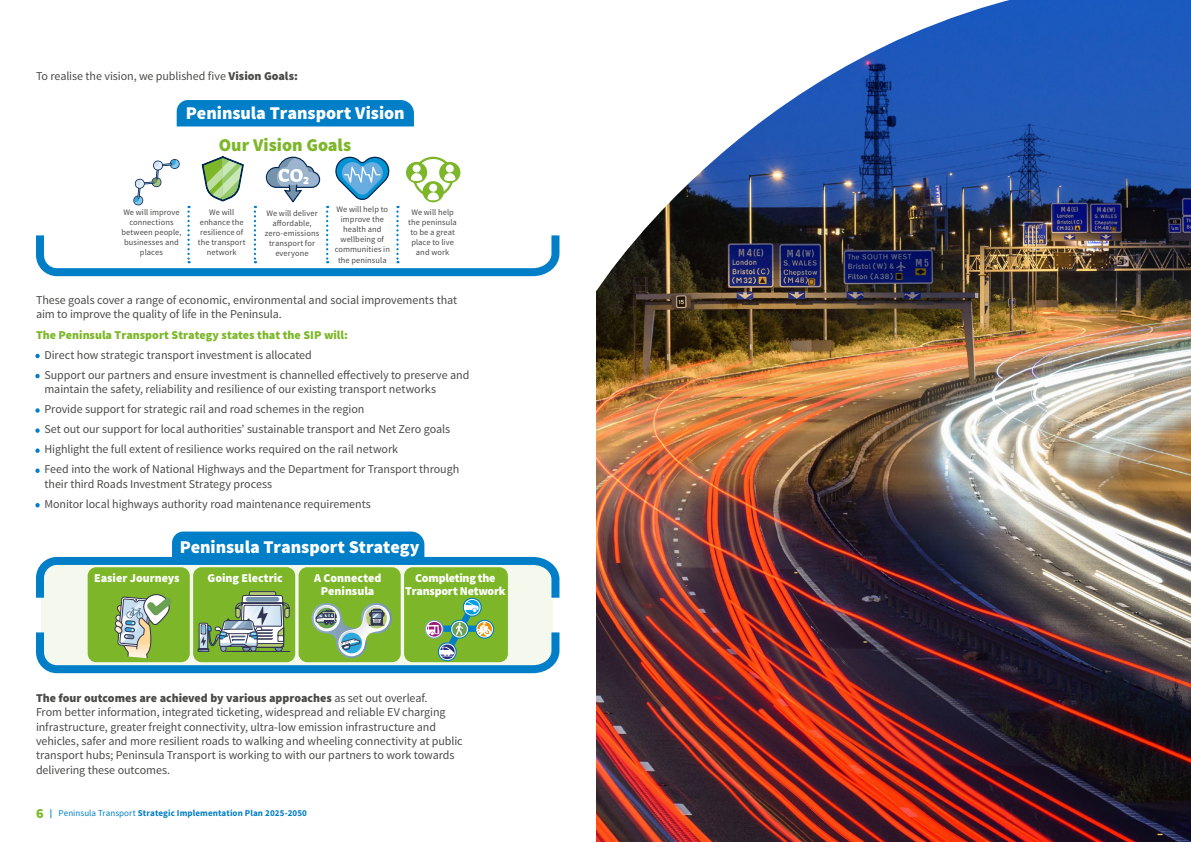
<style>
.page{position:relative;width:1191px;height:842px;background:#fff}
.page>*{position:absolute;margin:0;border:0;box-sizing:border-box;transform-origin:0 0}
.sub_head_1{font:900 18px "Source Sans Pro";color:#fff}
.sub_head_1-2{font:900 18px "Source Sans Pro";color:#7db729}
.t1{font:12px/14.4px "Source Sans Pro";letter-spacing:-.005em;color:#4a4a49}
.t2{font:900 12px/13px "Source Sans Pro";letter-spacing:-.005em;color:#fff;text-align:center}
.t3{font:900 12px "Source Sans Pro";color:#7db729}
.t4{font:700 9px "Source Sans Pro";letter-spacing:.01em;color:#007ec7}
.body_text{font:8.4px/10.1px "Source Sans Pro";letter-spacing:.01em;color:#4a4a49;text-align:center}
.s1{font-weight:900}
.s2{font-size:10px;color:#007ec7}
.s3{font-weight:900;font-size:14px;color:#7db729}
.s4{font-weight:400}
</style>
<div class="page">
<img style="left:597px;top:291px;width:594px;height:551px">
<img style="left:596px;top:0;width:595px;height:291px">
<div style="left:177px;top:100px;width:237px;height:26px;background:#007ec7"></div>
<svg style="left:36px;top:156px;width:524px;height:121px"></svg>
<svg style="left:36px;top:531px;width:524px;height:143px;background:#89bc94"></svg>
<p class="t1" style="left:36px;top:69px;width:263px">To realise the vision, we published five <span class="s1">Vision Goals:</span></p>
<p class="sub_head_1" style="left:186px;top:101px;width:220px">Peninsula Transport Vision</p>
<p class="sub_head_1-2" style="left:219px;top:133px;width:134px">Our Vision Goals</p>
<p class="body_text" style="left:121px;top:207px;width:62px">We will improve connections between people, businesses and places</p>
<p class="body_text" style="left:198px;top:207px;width:49px">We will enhance the resilience of the transport network</p>
<p class="body_text" style="left:265px;top:208px;width:56px">We will deliver affordable, zero-emissions transport for everyone</p>
<p class="body_text" style="left:335px;top:204px;width:57px">We will help to improve the health and wellbeing of communities in the peninsula</p>
<p class="body_text" style="left:408px;top:207px;width:50px">We will help the peninsula to be a great place to live and work</p>
<p class="t1" style="left:36px;top:293px;width:422px">These goals cover a range of economic, environmental and social improvements that aim to improve the quality of life in the Peninsula.</p>
<p class="t3" style="left:36px;top:327px;width:313px">The Peninsula Transport Strategy states that the SIP will:</p>
<p class="t1" style="left:36px;top:348px;width:277px"><span class="s2">•</span> Direct how strategic transport investment is allocated</p>
<p class="t1" style="left:45px;top:368px;width:426px;text-indent:-9px"><span class="s2">•</span> Support our partners and ensure investment is channelled effectively to preserve and maintain the safety, reliability and resilience of our existing transport networks</p>
<p class="t1" style="left:36px;top:402px;width:330px"><span class="s2">•</span> Provide support for strategic rail and road schemes in the region</p>
<p class="t1" style="left:36px;top:422px;width:416px"><span class="s2">•</span> Set out our support for local authorities’ sustainable transport and Net Zero goals</p>
<p class="t1" style="left:36px;top:442px;width:364px"><span class="s2">•</span> Highlight the full extent of resilience works required on the rail network</p>
<p class="t1" style="left:45px;top:462px;width:416px;text-indent:-9px"><span class="s2">•</span> Feed into the work of National Highways and the Department for Transport through their third Roads Investment Strategy process</p>
<p class="t1" style="left:36px;top:497px;width:336px"><span class="s2">•</span> Monitor local highways authority road maintenance requirements</p>
<p class="sub_head_1" style="left:180px;top:535px;width:241px">Peninsula Transport Strategy</p>
<p class="t2" style="left:94px;top:572px;width:87px">Easier Journeys</p>
<p class="t2" style="left:207px;top:572px;width:77px">Going Electric</p>
<p class="t2" style="left:314px;top:572px;width:69px">A Connected<br>Peninsula</p>
<p class="t2" style="left:405px;top:572px;width:102px">Completing the<br>Transport Network</p>
<p class="t1" style="left:36px;top:691px;width:428px"><span class="s1">The four outcomes are achieved by various approaches</span> as set out overleaf.<br>From better information, integrated ticketing, widespread and reliable EV charging infrastructure, greater freight connectivity, ultra-low emission infrastructure and vehicles, safer and more resilient roads to walking and wheeling connectivity at public transport hubs; Peninsula Transport is working to with our partners to work towards delivering these outcomes.</p>
<p class="t4" style="left:36px;top:808px;width:272px"><span class="s3">6</span> | <span class="s4">Peninsula Transport</span> Strategic Implementation Plan 2025-2050</p>
</div>
